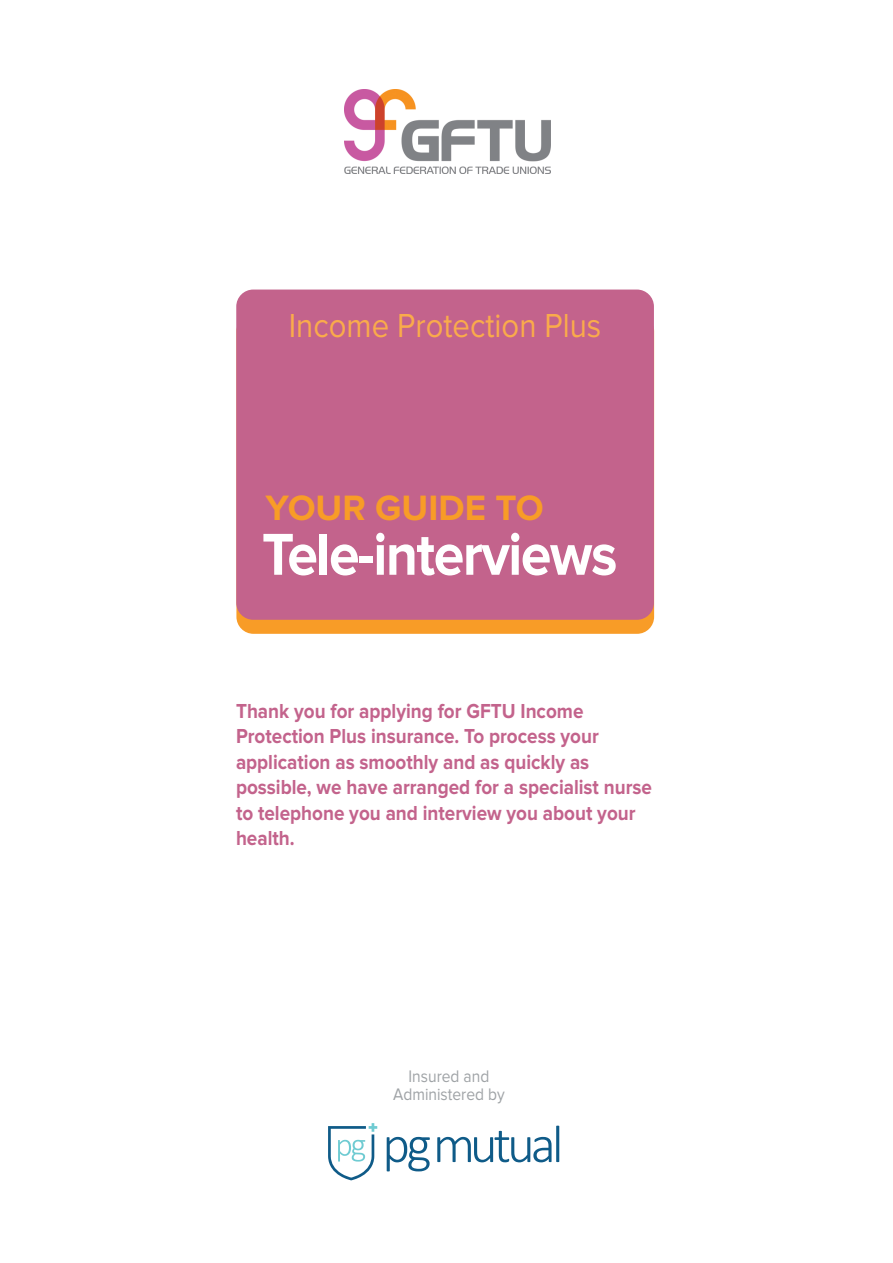
<style>
.page{position:relative;width:893px;height:1263px;background:#fff}
.page>*{position:absolute;margin:0;border:0;box-sizing:border-box;transform-origin:0 0}
.t1{font:700 61.2px "Proxima Nova";letter-spacing:-.025em;color:#fff;scale:.9 1}
.t2{font:700 36.6px "Proxima Nova";color:#f89c27}
.t3{font:34.5px "Proxima Nova";color:#faab4b;scale:.9 1}
.t4{font:700 21px/25.5px "Proxima Nova";color:#c3638c;scale:.9 1}
.t5{font:17.4px/18px "Proxima Nova";color:#9fa3a6;text-align:center;scale:.9 1}
</style>
<div class="page">
<div style="left:236px;top:314px;width:418px;height:320px;background:#f89c27;border-radius:17px"></div>
<div style="left:236px;top:290px;width:418px;height:330px;background:#c3638c;border-radius:17px"></div>
<svg style="left:387px;top:1137px;width:43px;height:34px"></svg>
<svg style="left:437px;top:1126px;width:122px;height:36px"></svg>
<svg style="left:328px;top:1123px;width:49px;height:57px"></svg>
<img style="left:344px;top:90px;width:207px;height:84px">
<h3 class="t3" style="left:289px;top:314px;width:349px">Income Protection Plus</h3>
<h2 class="t2" style="left:266px;top:496px;width:280px">YOUR GUIDE TO</h2>
<h1 class="t1" style="left:262px;top:534px;width:396px">Tele-interviews</h1>
<p class="t4" style="left:236px;top:700px;width:464px">Thank you for applying for GFTU Income Protection Plus insurance. To process your application as smoothly and as quickly as possible, we have arranged for a specialist nurse to telephone you and interview you about your health.</p>
<p class="t5" style="left:393px;top:1069px;width:126px">Insured and<br>Administered by</p>
</div>
